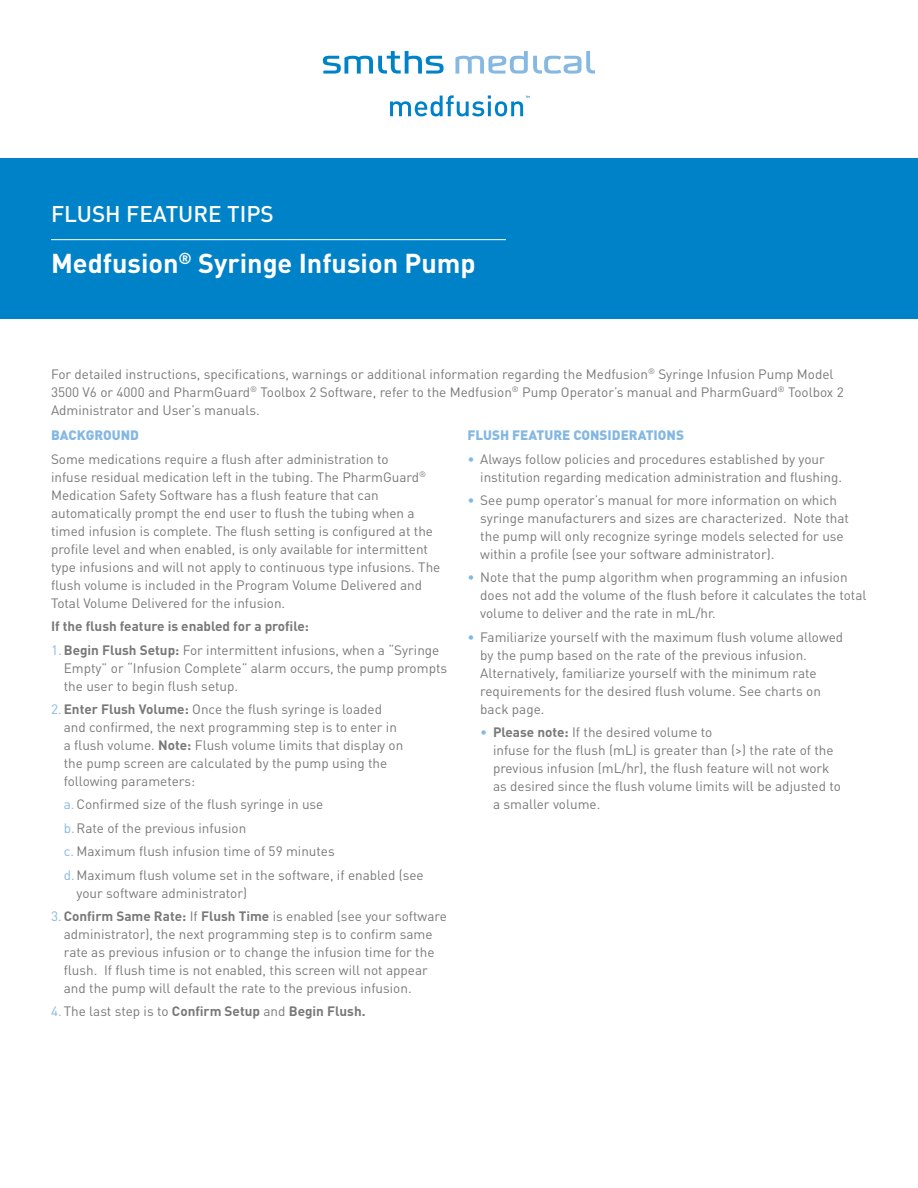
<style>
.page{position:relative;width:918px;height:1188px;background:#fff}
.page>*{position:absolute;margin:0;border:0;box-sizing:border-box;transform-origin:0 0}
.t1{font:700 27px "DIN";color:#fff}
.t2{font:500 22.5px "DIN";color:#fff}
.t3{font:13.5px/18px "DIN";color:#78797a}
.t4{font:700 13.5px/23.4px "DIN";color:#78797a}
.t5{font:900 13.5px "DIN";color:#84b8e2}
.s1{font-weight:400;color:#84b8e2}
.s2{font-weight:400}
.s3{color:#84b8e2}
.s4{font-weight:700}
</style>
<div class="page">
<div style="left:0;top:158px;width:918px;height:161px;background:#0082c8"></div>
<hr style="left:51px;top:239px;width:455px;height:1px;background:#fff">
<svg style="left:390px;top:95px;width:139px;height:21px"></svg>
<svg style="left:323px;top:51px;width:121px;height:23px"></svg>
<svg style="left:455px;top:51px;width:140px;height:23px"></svg>
<h2 class="t2" style="left:51px;top:200px;width:224px">FLUSH FEATURE TIPS</h2>
<h1 class="t1" style="left:51px;top:246px;width:426px">Medfusion<sup>®</sup> Syringe Infusion Pump</h1>
<p class="t3" style="left:51px;top:365px;width:794px">For detailed instructions, specifications, warnings or additional information regarding the Medfusion<sup>®</sup> Syringe Infusion Pump Model<br>3500 V6 or 4000 and PharmGuard<sup>®</sup> Toolbox 2 Software, refer to the Medfusion<sup>®</sup> Pump Operator’s manual and PharmGuard<sup>®</sup> Toolbox 2<br>Administrator and User’s manuals.</p>
<p class="t5" style="left:51px;top:427px;width:89px">BACKGROUND</p>
<p class="t3" style="left:51px;top:450px;width:391px">Some medications require a flush after administration to<br>infuse residual medication left in the tubing. The PharmGuard<sup>® </sup>Medication Safety Software has a flush feature that can automatically prompt the end user to flush the tubing when a timed infusion is complete. The flush setting is configured at the profile level and when enabled, is only available for intermittent type infusions and will not apply to continuous type infusions. The flush volume is included in the Program Volume Delivered and Total Volume Delivered for the infusion.</p>
<p class="t4" style="left:51px;top:614px;width:390px">If the flush feature is enabled for a profile:<br><span class="s1">1.</span>Begin Flush Setup: <span class="s2">For intermittent infusions, when a “Syringe</span></p>
<p class="t3" style="left:64px;top:658px;width:385px">Empty” or “Infusion Complete” alarm occurs, the pump prompts the user to begin flush setup.</p>
<p class="t3" style="left:64px;top:700px;width:341px;text-indent:-13px"><span class="s3">2.</span> <span class="s4">Enter Flush Volume:</span> Once the flush syringe is loaded and confirmed, the next programming step is to enter in a flush volume. <span class="s4">Note:</span> Flush volume limits that display on the pump screen are calculated by the pump using the following parameters:</p>
<p class="t3" style="left:64px;top:793px;width:362px;line-height:23.4px"><span class="s3">a.</span>Confirmed size of the flush syringe in use<br><span class="s3">b.</span>Rate of the previous infusion<br><span class="s3">c.</span> Maximum flush infusion time of 59 minutes<br><span class="s3">d.</span>Maximum flush volume set in the software, if enabled (see</p>
<p class="t3" style="left:51px;top:881px;width:397px;line-height:23.4px;text-indent:26px">your software administrator)<br><span class="s3">3.</span><span class="s4">Confirm Same Rate:</span> If <span class="s4">Flush Time</span> is enabled (see your software</p>
<p class="t3" style="left:64px;top:925px;width:372px">administrator), the next programming step is to confirm same rate as previous infusion or to change the infusion time for the flush. If flush time is not enabled, this screen will not appear and the pump will default the rate to the previous infusion.</p>
<p class="t4" style="left:51px;top:999px;width:316px"><span class="s1">4.</span> <span class="s2">The last step is to</span> Confirm Setup <span class="s2">and</span> Begin Flush.</p>
<p class="t5" style="left:468px;top:426px;width:218px">FLUSH FEATURE CONSIDERATIONS</p>
<p class="t3" style="left:480px;top:450px;width:363px;text-indent:-13px"><span class="s3">•</span> Always follow policies and procedures established by your institution regarding medication administration and flushing.</p>
<p class="t3" style="left:480px;top:491px;width:370px;text-indent:-13px"><span class="s3">•</span> See pump operator’s manual for more information on which syringe manufacturers and sizes are characterized. Note that the pump will only recognize syringe models selected for use within a profile (see your software administrator).</p>
<p class="t3" style="left:480px;top:568px;width:388px;text-indent:-13px"><span class="s3">•</span> Note that the pump algorithm when programming an infusion does not add the volume of the flush before it calculates the total volume to deliver and the rate in mL/hr.</p>
<p class="t3" style="left:480px;top:628px;width:364px;text-indent:-13px"><span class="s3">•</span> Familiarize yourself with the maximum flush volume allowed by the pump based on the rate of the previous infusion.<br>Alternatively, familiarize yourself with the minimum rate requirements for the desired flush volume. See charts on back page.</p>
<p class="t3" style="left:493px;top:723px;width:349px;text-indent:-13px"><span class="s3">•</span> <span class="s4">Please note:</span> If the desired volume to<br>infuse for the flush (mL) is greater than (&gt;) the rate of the previous infusion (mL/hr), the flush feature will not work as desired since the flush volume limits will be adjusted to a smaller volume.</p>
</div>
